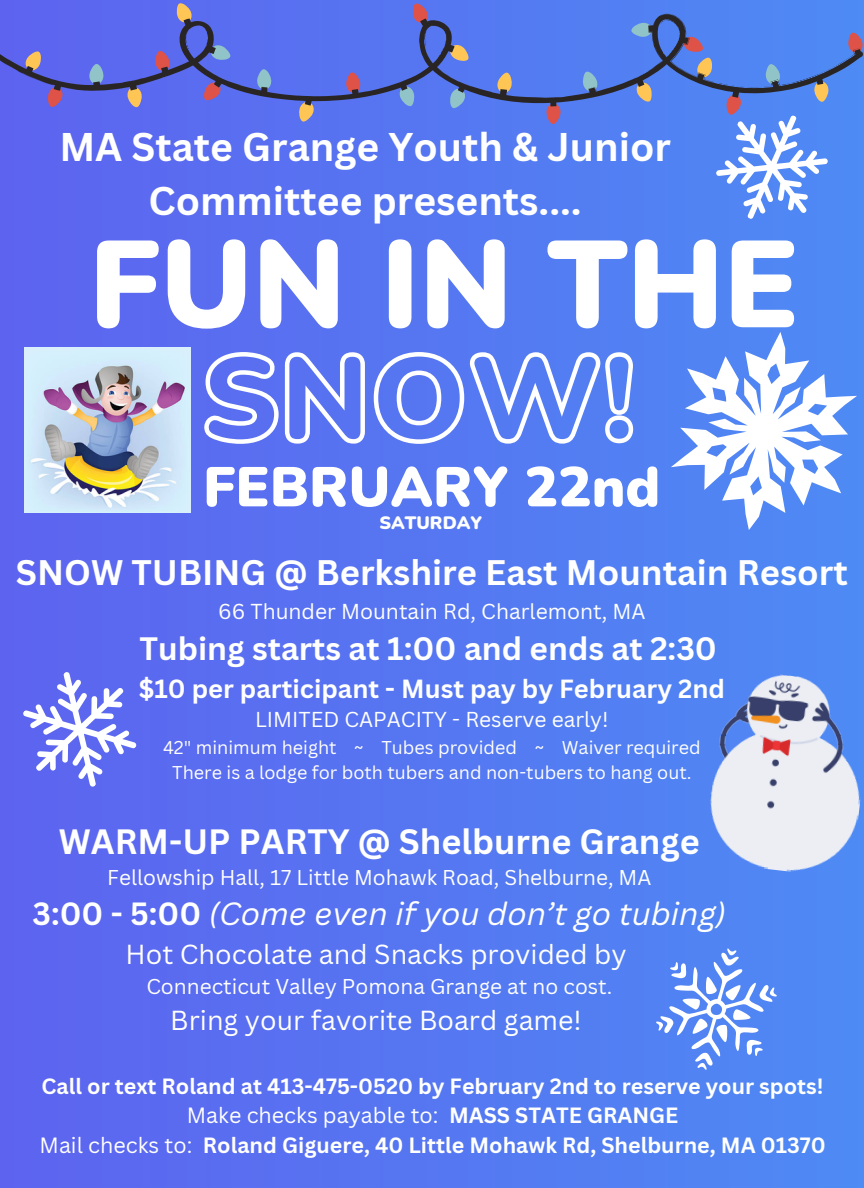
<style>
.page{position:relative;width:864px;height:1188px;background:#fff}
.page>*{position:absolute;margin:0;border:0;box-sizing:border-box;transform-origin:0 0}
.t1{font:900 123px "Nunito";color:#fff}
.t2{font:900 55.95px "Nunito";color:#fff}
.t3{font:700 39px/54px "Canva Sans";color:#fff;text-align:center}
.t4{font:700 34.5px "Canva Sans";color:#fff}
.t5{font:700 34.2px "Canva Sans";color:#fff}
.t6{font:700 31.5px "Canva Sans";color:#fff}
.t7{font:italic 31.2px "Canva Sans";color:#fff}
.t8{font:26.85px "Canva Sans";color:#fff}
.t9{font:700 25.5px "Canva Sans";color:#fff}
.t10{font:700 21.45px/29.2px "Canva Sans";color:#fff;text-align:center}
.t11{font:21px "Canva Sans";color:#fff}
.t12{font:20.85px "Canva Sans";color:#fff}
.t13{font:18px "Canva Sans";color:#fff}
.t14{font:900 18px "Nunito";color:#fff}
.s1{font-weight:700;font-style:normal}
.s2{font-weight:400}
</style>
<div class="page">
<div style="left:0;top:0;width:864px;height:1188px;background:linear-gradient(to right,#5d63ef,#4e8bf4)"></div>
<img style="left:697px;top:668px;width:167px;height:211px">
<svg style="left:663px;top:318px;width:201px;height:226px;fill:#5189f4"></svg>
<svg style="left:654px;top:948px;width:125px;height:122px"></svg>
<svg style="left:704px;top:124px;width:136px;height:114px"></svg>
<svg style="left:1px;top:651px;width:157px;height:156px;background:#747df1"></svg>
<svg style="left:47px;top:3px;width:817px;height:121px;background:#557ff2"></svg>
<svg style="left:25px;top:3px;width:804px;height:119px;background:#5a77ec"></svg>
<svg style="left:0;top:106px;width:782px;height:2px;background:#5e75e8"></svg>
<svg style="left:0;top:12px;width:864px;height:94px;background:#5871d8"></svg>
<img style="left:25px;top:347px;width:165px;height:166px">
<svg style="left:201px;top:349px;width:436px;height:98px"></svg>
<h5 class="t3" style="left:59px;top:119px;width:613px">MA State Grange Youth &amp; Junior<br>Committee presents....</h5>
<p class="t1" style="left:89px;top:203px;width:712px">FUN IN THE</p>
<p class="t2" style="left:203px;top:450px;width:459px">FEBRUARY 22nd</p>
<p class="t14" style="left:379px;top:510px;width:104px">SATURDAY</p>
<p class="t4" style="left:16px;top:548px;width:834px">SNOW TUBING @ Berkshire East Mountain Resort</p>
<p class="t11" style="left:218px;top:597px;width:429px">66 Thunder Mountain Rd, Charlemont, MA</p>
<h3 class="t6" style="left:139px;top:626px;width:579px">Tubing starts at 1:00 and ends at 2:30</h3>
<h1 class="t9" style="left:139px;top:671px;width:588px">$10 per participant - Must pay by February 2nd</h1>
<p class="t11" style="left:255px;top:705px;width:355px">LIMITED CAPACITY - Reserve early!</p>
<h1 class="t13" style="left:163px;top:735px;width:539px">42" minimum height ~ Tubes provided ~ Waiver required</h1>
<p class="t13" style="left:172px;top:760px;width:521px">There is a lodge for both tubers and non-tubers to hang out.</p>
<p class="t5" style="left:59px;top:817px;width:642px">WARM-UP PARTY @ Shelburne Grange</p>
<p class="t12" style="left:107px;top:863px;width:546px">Fellowship Hall, 17 Little Mohawk Road, Shelburne, MA</p>
<p class="t7" style="left:33px;top:892px;width:695px"><span class="s1">3:00 - 5:00</span> (Come even if you don’t go tubing)</p>
<p class="t8" style="left:126px;top:935px;width:502px">Hot Chocolate and Snacks provided by</p>
<p class="t12" style="left:146px;top:972px;width:467px">Connecticut Valley Pomona Grange at no cost.</p>
<p class="t8" style="left:170px;top:1001px;width:413px">Bring your favorite Board game!</p>
<p class="t10" style="left:40px;top:1071px;width:788px">Call or text Roland at 413-475-0520 by February 2nd to reserve your spots!<br><span class="s2">Make checks payable to:</span> MASS STATE GRANGE<br><span class="s2">Mail checks to:</span> Roland Giguere, 40 Little Mohawk Rd, Shelburne, MA 01370</p>
</div>
